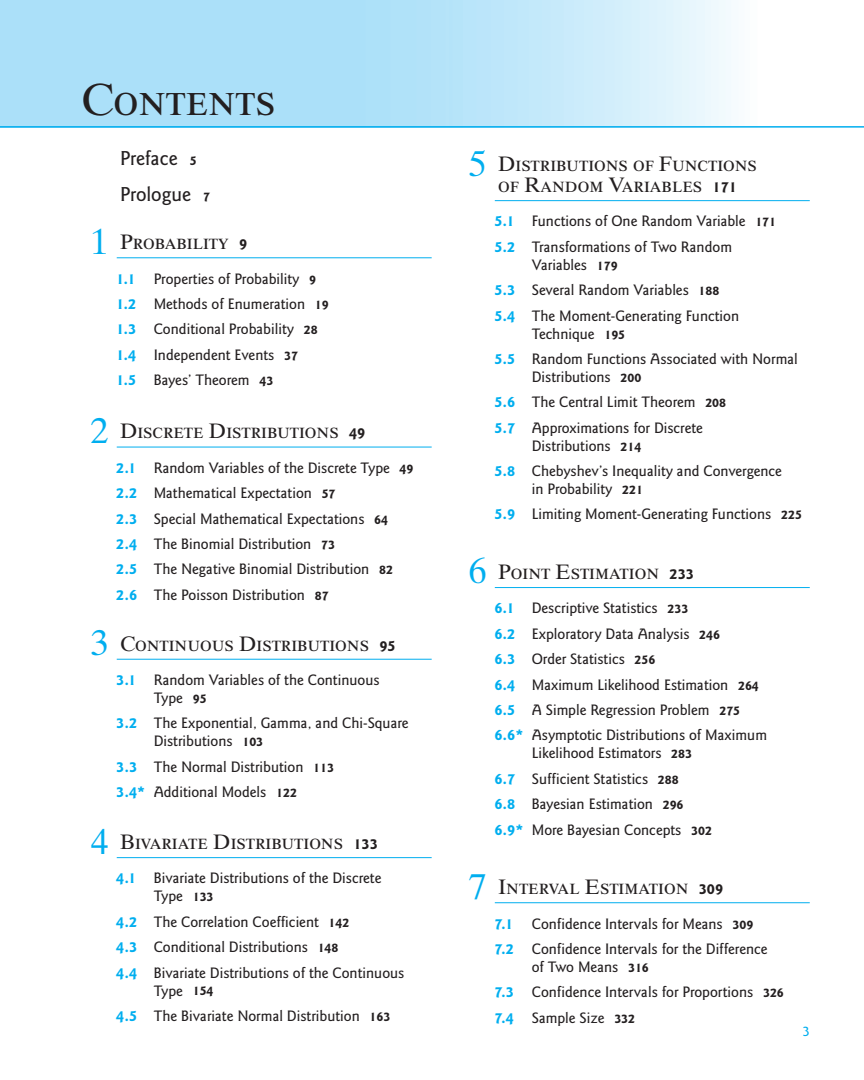
<style>
.page{position:relative;width:864px;height:1080px;background:#fff}
.page>*{position:absolute;margin:0;border:0;box-sizing:border-box;transform-origin:0 0}
.t1{font:44.85px "Times Ten Roman SC";color:#231f20}
.t2{font:20.85px/20.9px "Times Ten Roman SC";color:#231f20;text-align:center}
.t3{font:500 20.85px/35.8px "Goudy Sans";color:#231f20}
.t4{font:500 15.75px/25.3px "Goudy Sans";color:#231f20}
.t5{font:500 15px "Goudy Sans";color:#00aeef}
.s1{font-weight:700;font-size:13.5px}
.s2{font-family:"Times Ten";font-size:35.85px;color:#00aeef}
.s3{font-family:"Goudy Sans";font-weight:700;font-size:15.75px}
.s4{font-weight:700;color:#00aeef}
</style>
<div class="page">
<hr style="left:0;top:126px;width:864px;height:2px;background:#00aeef">
<hr style="left:117px;top:257px;width:315px;height:1px;background:#00aeef">
<hr style="left:117px;top:447px;width:315px;height:1px;background:#00aeef">
<hr style="left:117px;top:659px;width:315px;height:1px;background:#00aeef">
<hr style="left:117px;top:857px;width:315px;height:1px;background:#00aeef">
<hr style="left:495px;top:200px;width:315px;height:1px;background:#00aeef">
<hr style="left:495px;top:587px;width:315px;height:1px;background:#00aeef">
<hr style="left:495px;top:902px;width:315px;height:1px;background:#00aeef">
<p class="t1" style="left:81px;top:83px;width:196px">Contents</p>
<p class="t3" style="left:120px;top:142px;width:92px">Preface <span class="s1">5<br></span>Prologue <span class="s1">7</span></p>
<p class="t2" style="left:91px;top:234px;width:158px"><span class="s2">1</span> Probability <span class="s3">9</span></p>
<p class="t4" style="left:116px;top:267px;width:214px"><span class="s4">1.1</span> Properties of Probability <span class="s1">9<br></span><span class="s4">1.2</span> Methods of Enumeration <span class="s1">19<br></span><span class="s4">1.3</span> Conditional Probability <span class="s1">28<br></span><span class="s4">1.4</span> Independent Events <span class="s1">37<br></span><span class="s4">1.5</span> Bayes’ Theorem <span class="s1">43</span></p>
<p class="t2" style="left:91px;top:423px;width:276px"><span class="s2">2</span> Discrete Distributions <span class="s3">49</span></p>
<p class="t4" style="left:116px;top:456px;width:299px"><span class="s4">2.1</span> Random Variables of the Discrete Type <span class="s1">49<br></span><span class="s4">2.2</span> Mathematical Expectation <span class="s1">57<br></span><span class="s4">2.3</span> Special Mathematical Expectations <span class="s1">64<br></span><span class="s4">2.4</span> The Binomial Distribution <span class="s1">73<br></span><span class="s4">2.5</span> The Negative Binomial Distribution <span class="s1">82<br></span><span class="s4">2.6</span> The Poisson Distribution <span class="s1">87</span></p>
<p class="t2" style="left:91px;top:635px;width:306px"><span class="s2">3</span> Continuous Distributions <span class="s3">95</span></p>
<p class="t4" style="left:154px;top:672px;width:227px;line-height:18px;text-indent:-37px"><span class="s4">3.1</span> Random Variables of the Continuous<br>Type <span class="s1">95</span></p>
<p class="t4" style="left:154px;top:715px;width:256px;line-height:18px;text-indent:-37px"><span class="s4">3.2</span> The Exponential, Gamma, and Chi-Square<br>Distributions <span class="s1">103</span></p>
<p class="t4" style="left:116px;top:755px;width:219px"><span class="s4">3.3</span> The Normal Distribution <span class="s1">113<br></span><span class="s4">3.4*</span> Additional Models <span class="s1">122</span></p>
<p class="t2" style="left:91px;top:834px;width:288px"><span class="s2">4</span> Bivariate Distributions <span class="s3">133</span></p>
<p class="t4" style="left:154px;top:870px;width:229px;line-height:18px;text-indent:-37px"><span class="s4">4.1</span> Bivariate Distributions of the Discrete<br>Type <span class="s1">133</span></p>
<p class="t4" style="left:116px;top:910px;width:290px"><span class="s4">4.2</span> The Correlation Coefficient <span class="s1">142<br></span><span class="s4">4.3</span> Conditional Distributions <span class="s1">148<br></span><span class="s4">4.4</span> Bivariate Distributions of the Continuous</p>
<p class="t4" style="left:116px;top:979px;width:276px;text-indent:37px">Type <span class="s1">154<br></span><span class="s4">4.5</span> The Bivariate Normal Distribution <span class="s1">163</span></p>
<p class="t2" style="left:469px;top:156px;width:289px"><span class="s2">5</span> Distributions of Functions of Random Variables <span class="s3">171</span></p>
<p class="t4" style="left:494px;top:210px;width:283px"><span class="s4">5.1</span> Functions of One Random Variable <span class="s1">171<br></span><span class="s4">5.2</span> Transformations of Two Random</p>
<p class="t4" style="left:494px;top:253px;width:246px;text-indent:37px">Variables <span class="s1">179<br></span><span class="s4">5.3</span> Several Random Variables <span class="s1">188<br></span><span class="s4">5.4</span> The Moment-Generating Function</p>
<p class="t4" style="left:494px;top:322px;width:305px;text-indent:37px">Technique <span class="s1">195<br></span><span class="s4">5.5</span> Random Functions Associated with Normal</p>
<p class="t4" style="left:494px;top:365px;width:233px;text-indent:37px">Distributions <span class="s1">200<br></span><span class="s4">5.6</span> The Central Limit Theorem <span class="s1">208<br></span><span class="s4">5.7</span> Approximations for Discrete</p>
<p class="t4" style="left:494px;top:434px;width:289px;text-indent:37px">Distributions <span class="s1">214<br></span><span class="s4">5.8</span> Chebyshev’s Inequality and Convergence</p>
<p class="t4" style="left:494px;top:477px;width:309px;text-indent:37px">in Probability <span class="s1">221<br></span><span class="s4">5.9</span> Limiting Moment-Generating Functions <span class="s1">225</span></p>
<p class="t2" style="left:469px;top:564px;width:226px"><span class="s2">6</span> Point Estimation <span class="s3">233</span></p>
<p class="t4" style="left:494px;top:597px;width:274px"><span class="s4">6.1</span> Descriptive Statistics <span class="s1">233<br></span><span class="s4">6.2</span> Exploratory Data Analysis <span class="s1">246<br></span><span class="s4">6.3</span> Order Statistics <span class="s1">256<br></span><span class="s4">6.4</span> Maximum Likelihood Estimation <span class="s1">264<br></span><span class="s4">6.5</span> A Simple Regression Problem <span class="s1">275<br></span><span class="s4">6.6*</span> Asymptotic Distributions of Maximum</p>
<p class="t4" style="left:494px;top:741px;width:219px;text-indent:37px">Likelihood Estimators <span class="s1">283<br></span><span class="s4">6.7</span> Sufficient Statistics <span class="s1">288<br></span><span class="s4">6.8</span> Bayesian Estimation <span class="s1">296<br></span><span class="s4">6.9*</span> More Bayesian Concepts <span class="s1">302</span></p>
<p class="t2" style="left:469px;top:879px;width:256px"><span class="s2">7</span> Interval Estimation <span class="s3">309</span></p>
<p class="t4" style="left:494px;top:912px;width:275px"><span class="s4">7.1</span> Confidence Intervals for Means <span class="s1">309<br></span><span class="s4">7.2</span> Confidence Intervals for the Difference</p>
<p class="t4" style="left:494px;top:955px;width:291px;text-indent:37px">of Two Means <span class="s1">316<br></span><span class="s4">7.3</span> Confidence Intervals for Proportions <span class="s1">326<br></span><span class="s4">7.4</span> Sample Size <span class="s1">332</span></p>
<p class="t5" style="left:803px;top:1026px;width:9px">3</p>
</div>
